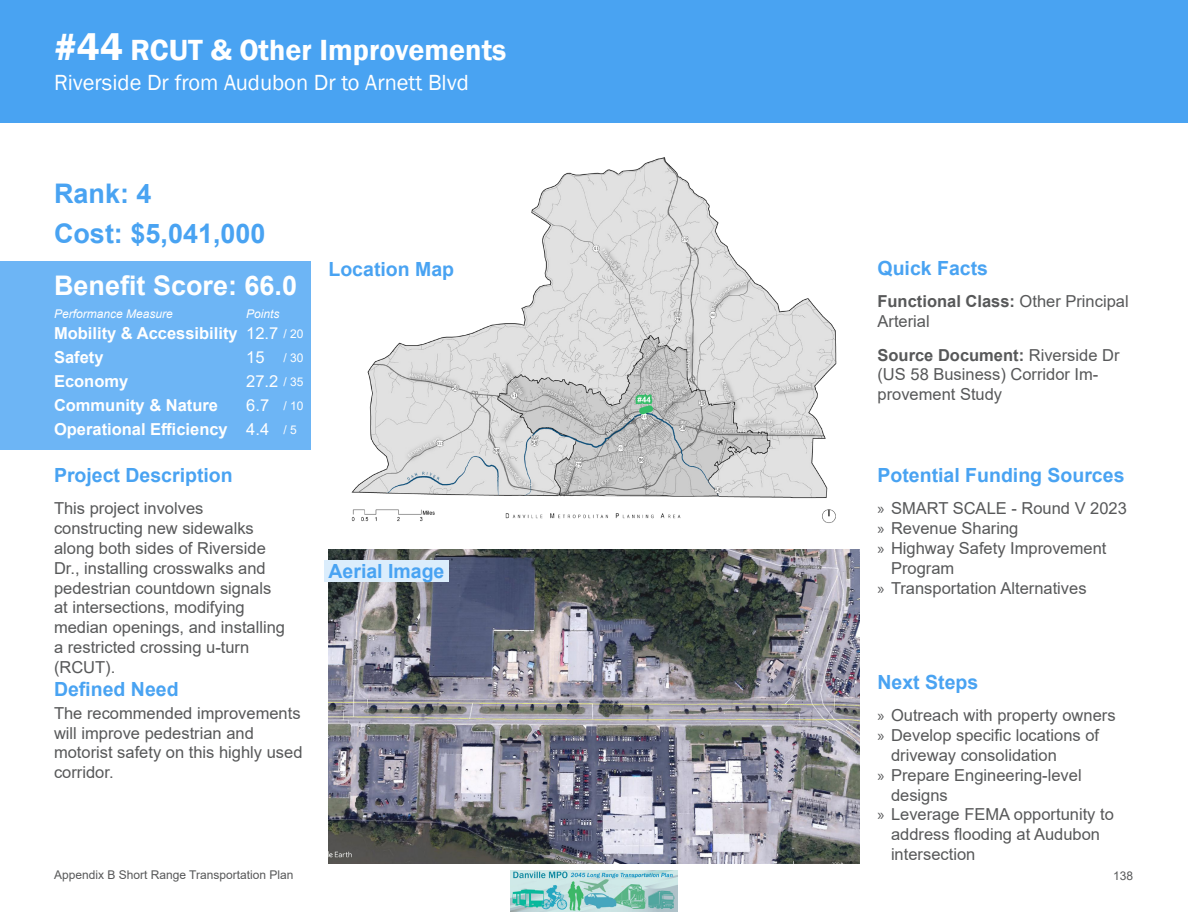
<style>
.page{position:relative;width:1188px;height:918px;background:#fff}
.page>*{position:absolute;margin:0;border:0;box-sizing:border-box;transform-origin:0 0}
.t1{font:600 30px "Franklin Gothic";color:#fff}
.Quick_Facts{font:700 27px "Arial";color:#49a3f2}
.Quick_Facts-2{font:700 27px "Arial";color:#fff}
.Location{font:22.5px "Franklin Gothic";color:#fff}
.Quick_Facts-3{font:700 19.5px "Arial";color:#49a3f2}
.Quick_Facts-4{font:16.5px/19.8px "Arial";color:#575859}
.Quick_Facts-5{font:700 16.5px "Arial";color:#fff}
.Quick_Facts-6{font:16.5px "Arial";color:#fff}
.t2{font:12px "Arial";color:#575859}
.Quick_Facts-7{font:italic 12px "Arial";color:#fff}
.Quick_Facts-8{font:12px "Arial";color:#fff}
.s1{font-size:39px}
.s2{font-weight:700}
.s3{font-family:"Myriad Pro"}
</style>
<div class="page">
<img style="left:511px;top:871px;width:166px;height:41px">
<img style="left:329px;top:122px;width:530px;height:401px">
<div style="left:0;top:261px;width:310px;height:189px;background:#6db5f5"></div>
<div style="left:0;top:0;width:1188px;height:122px;background:#49a3f2"></div>
<img style="left:329px;top:550px;width:531px;height:314px">
<div style="left:325px;top:561px;width:124px;height:21px;background:#dbedfc"></div>
<p class="t1" style="left:54px;top:32px;width:454px"><span class="s1">#44</span> RCUT &amp; Other Improvements</p>
<p class="Location" style="left:54px;top:69px;width:417px">Riverside Dr from Audubon Dr to Arnett Blvd</p>
<p class="Quick_Facts" style="left:54px;top:175px;width:99px">Rank: 4</p>
<p class="Quick_Facts" style="left:54px;top:214px;width:213px">Cost: $5,041,000</p>
<p class="Quick_Facts-2" style="left:54px;top:267px;width:245px">Benefit Score: 66.0</p>
<p class="Quick_Facts-7" style="left:54px;top:306px;width:120px">Performance Measure</p>
<p class="Quick_Facts-7" style="left:246px;top:306px;width:35px">Points</p>
<p class="Quick_Facts-5" style="left:54px;top:322px;width:185px">Mobility &amp; Accessibility</p>
<p class="Quick_Facts-5" style="left:54px;top:346px;width:51px">Safety</p>
<p class="Quick_Facts-5" style="left:54px;top:370px;width:76px">Economy</p>
<p class="Quick_Facts-5" style="left:54px;top:394px;width:166px">Community &amp; Nature</p>
<p class="Quick_Facts-5" style="left:54px;top:418px;width:175px">Operational Efficiency</p>
<p class="Quick_Facts-6" style="left:246px;top:322px;width:34px">12.7</p>
<p class="Quick_Facts-6" style="left:246px;top:346px;width:20px">15</p>
<p class="Quick_Facts-6" style="left:246px;top:370px;width:34px">27.2</p>
<p class="Quick_Facts-6" style="left:246px;top:394px;width:24px">6.7</p>
<p class="Quick_Facts-6" style="left:246px;top:418px;width:24px">4.4</p>
<p class="Quick_Facts-8" style="left:284px;top:325px;width:22px">/ 20</p>
<p class="Quick_Facts-8" style="left:284px;top:349px;width:22px">/ 30</p>
<p class="Quick_Facts-8" style="left:284px;top:373px;width:22px">/ 35</p>
<p class="Quick_Facts-8" style="left:284px;top:397px;width:22px">/ 10</p>
<p class="Quick_Facts-8" style="left:284px;top:421px;width:15px">/ 5</p>
<p class="Quick_Facts-3" style="left:54px;top:462px;width:180px">Project Description</p>
<p class="Quick_Facts-3" style="left:329px;top:255px;width:127px">Location Map</p>
<p class="Quick_Facts-3" style="left:878px;top:255px;width:112px">Quick Facts</p>
<p class="Quick_Facts-4" style="left:878px;top:292px;width:253px"><span class="s2">Functional Class:</span> Other Principal<br>Arterial</p>
<p class="Quick_Facts-4" style="left:878px;top:345px;width:244px"><span class="s2">Source Document:</span> Riverside Dr (US 58 Business) Corridor Im&shy;provement Study</p>
<p class="Quick_Facts-3" style="left:878px;top:462px;width:249px">Potential Funding Sources</p>
<p class="Quick_Facts-4" style="left:54px;top:499px;width:233px">This project involves constructing new sidewalks along both sides of Riverside<br>Dr., installing crosswalks and pedestrian countdown signals at intersections, modifying median openings, and installing a restricted crossing u-turn (RCUT).</p>
<p class="Quick_Facts-4" style="left:878px;top:499px;width:251px"><span class="s3">»</span> SMART SCALE - Round V 2023</p>
<p class="Quick_Facts-4" style="left:878px;top:518px;width:142px"><span class="s3">»</span> Revenue Sharing</p>
<p class="Quick_Facts-4" style="left:891px;top:538px;width:217px;text-indent:-14px"><span class="s3">»</span> Highway Safety Improvement<br>Program</p>
<p class="Quick_Facts-4" style="left:878px;top:578px;width:211px"><span class="s3">»</span> Transportation Alternatives</p>
<p class="Quick_Facts-3" style="left:329px;top:557px;width:117px">Aerial Image</p>
<p class="Quick_Facts-3" style="left:878px;top:669px;width:102px">Next Steps</p>
<p class="Quick_Facts-3" style="left:54px;top:676px;width:126px">Defined Need</p>
<p class="Quick_Facts-4" style="left:54px;top:703px;width:250px">The recommended improvements will improve pedestrian and motorist safety on this highly used corridor.</p>
<p class="Quick_Facts-4" style="left:878px;top:706px;width:240px"><span class="s3">»</span> Outreach with property owners</p>
<p class="Quick_Facts-4" style="left:891px;top:725px;width:210px;text-indent:-14px"><span class="s3">»</span> Develop specific locations of driveway consolidation</p>
<p class="Quick_Facts-4" style="left:891px;top:765px;width:192px;text-indent:-14px"><span class="s3">»</span> Prepare Engineering-level designs</p>
<p class="Quick_Facts-4" style="left:891px;top:805px;width:224px;text-indent:-14px"><span class="s3">»</span> Leverage FEMA opportunity to address flooding at Audubon intersection</p>
<p class="t2" style="left:54px;top:867px;width:241px">Appendix B Short Range Transportation Plan</p>
<p class="t2" style="left:1113px;top:867px;width:22px">138</p>
</div>
